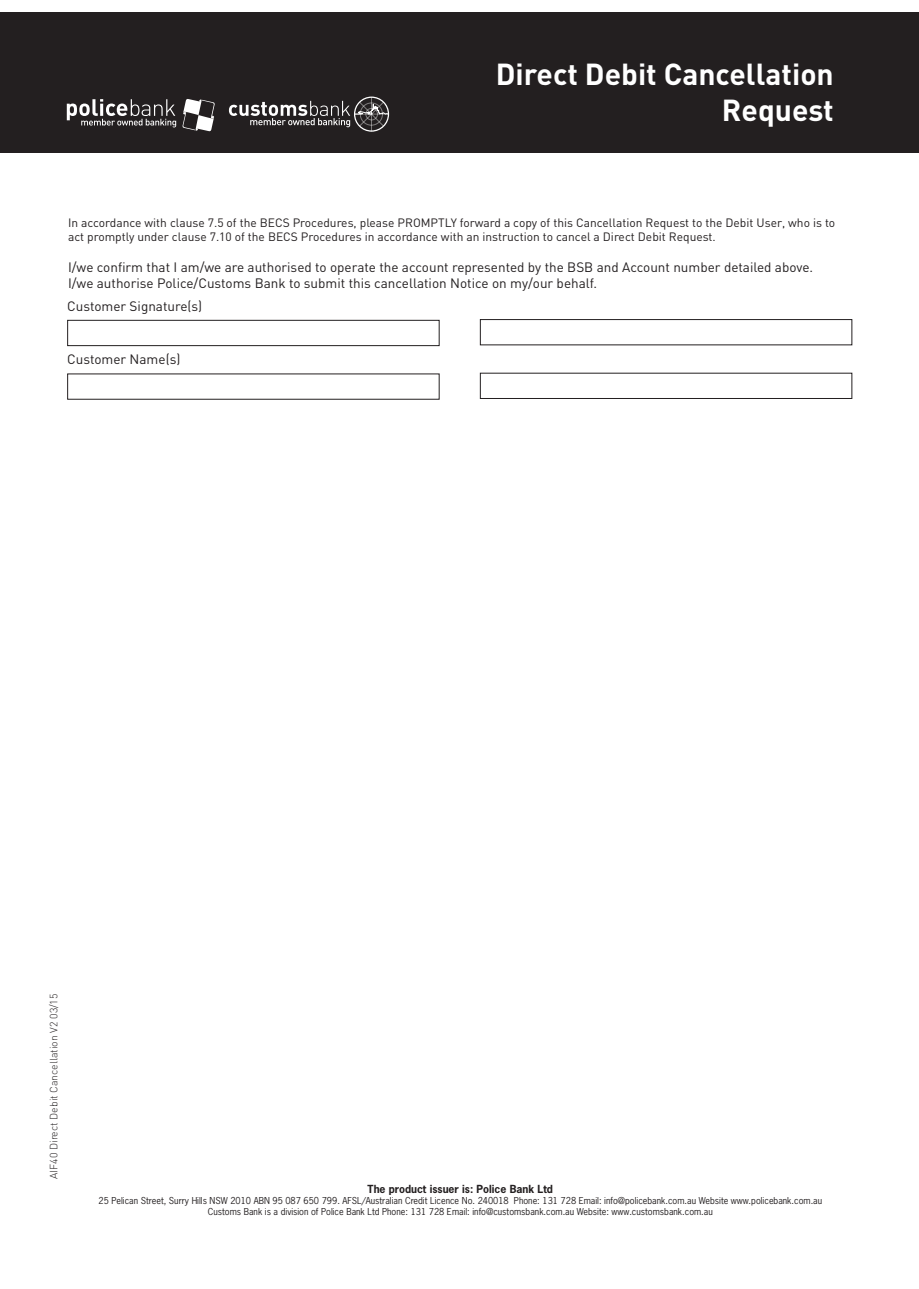
<style>
.page{position:relative;width:919px;height:1289px;background:#fff}
.page>*{position:absolute;margin:0;border:0;box-sizing:border-box;transform-origin:0 0}
.t1{font:700 30px/36px "DIN";color:#fff;text-align:right}
.t2{font:13.5px "DIN";color:#231f20}
.t3{font:12px/14.4px "DIN";color:#231f20}
.t4{font:300 10.5px "DIN";color:#231f20}
.t5{font:700 10.5px "News Gothic Std";color:#231f20}
.t6{font:9px "News Gothic Std";color:#231f20}
</style>
<div class="page">
<div style="left:0;top:13px;width:918px;height:140px;background:#231f20"></div>
<svg style="left:67px;top:99px;width:109px;height:28px"></svg>
<svg style="left:182px;top:99px;width:33px;height:32px"></svg>
<svg style="left:229px;top:97px;width:160px;height:35px"></svg>
<div style="left:67px;top:320px;width:372px;height:26px;border:1px solid #231f20"></div>
<div style="left:480px;top:319px;width:372px;height:26px;border:1px solid #231f20"></div>
<div style="left:480px;top:373px;width:372px;height:26px;border:1px solid #231f20"></div>
<h1 class="t1" style="left:496px;top:55px;width:339px">Direct Debit Cancellation<br>Request</h1>
<p class="t3" style="left:68px;top:215px;width:768px">In accordance with clause 7.5 of the BECS Procedures, please PROMPTLY forward a copy of this Cancellation Request to the Debit User, who is to act promptly under clause 7.10 of the BECS Procedures in accordance with an instruction to cancel a Direct Debit Request.</p>
<p class="t2" style="left:68px;top:258px;width:746px">I/we confirm that I am/we are authorised to operate the account represented by the BSB and Account number detailed above.</p>
<p class="t2" style="left:68px;top:274px;width:530px">I/we authorise Police/Customs Bank to submit this cancellation Notice on my/our behalf.</p>
<p class="t2" style="left:67px;top:297px;width:136px">Customer Signature(s)</p>
<p class="t2" style="left:67px;top:351px;width:115px">Customer Name(s)</p>
<p class="t4" style="left:47px;top:1178px;width:187px;rotate:-90deg">AIF40 Direct Debit Cancellation V2 03/15</p>
<p class="t5" style="left:367px;top:1181px;width:187px">The product issuer is: Police Bank Ltd</p>
<p class="t6" style="left:98px;top:1194px;width:725px">25 Pelican Street, Surry Hills NSW 2010 ABN 95 087 650 799. AFSL/Australian Credit Licence No. 240018 Phone: 131 728 Email: info@policebank.com.au Website www.policebank.com.au</p>
<p class="t6" style="left:208px;top:1205px;width:506px">Customs Bank is a division of Police Bank Ltd Phone: 131 728 Email: info@customsbank.com.au Website: www.customsbank.com.au</p>
</div>
